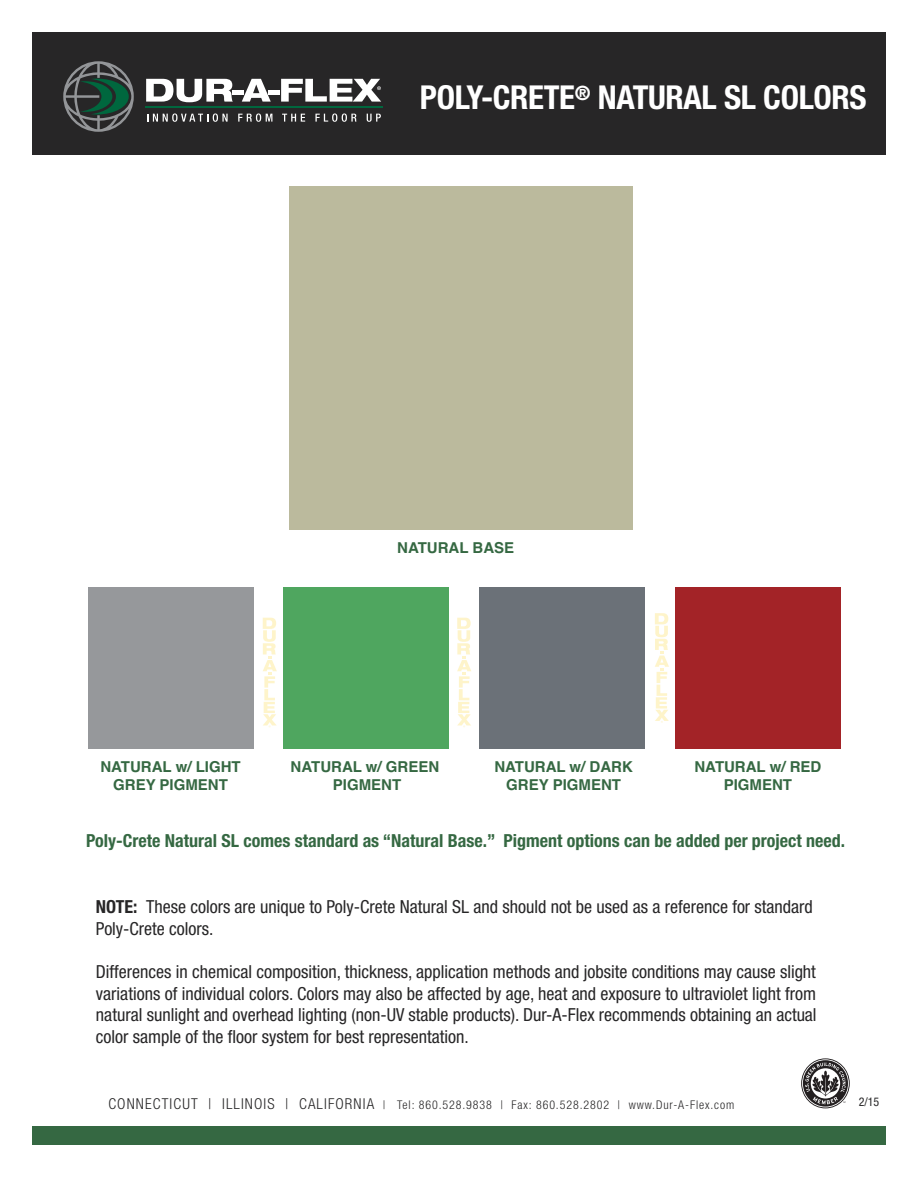
<style>
.page{position:relative;width:918px;height:1188px;background:#fff}
.page>*{position:absolute;margin:0;border:0;box-sizing:border-box;transform-origin:0 0}
.t1{font:700 condensed 33px "Helvetica Neue";letter-spacing:-.01em;color:#fff}
.t2{font:condensed 18px/21.6px "Helvetica Neue";color:#272627}
.t3{font:700 condensed 18px "Helvetica Neue";color:#356842}
.t4{font:700 15px/18px "Helvetica";color:#356842;text-align:center}
.t5{font:300 condensed 12px "Helvetica Neue";letter-spacing:.075em;color:#272627}
.t6{font:condensed 12px "Helvetica Neue";color:#272627}
.s1{font-weight:700}
.s2{font-size:15px}
</style>
<div class="page">
<div style="left:32px;top:33px;width:853px;height:122px;background:#272627"></div>
<svg style="left:147px;top:113px;width:81px;height:9px"></svg>
<svg style="left:238px;top:113px;width:34px;height:9px"></svg>
<svg style="left:282px;top:114px;width:23px;height:8px"></svg>
<svg style="left:315px;top:113px;width:42px;height:9px"></svg>
<svg style="left:367px;top:114px;width:14px;height:8px"></svg>
<svg style="left:146px;top:79px;width:87px;height:23px"></svg>
<div style="left:232px;top:90px;width:12px;height:5px;background:#fff"></div>
<svg style="left:242px;top:79px;width:29px;height:23px"></svg>
<div style="left:269px;top:90px;width:11px;height:5px;background:#fff"></div>
<hr style="left:145px;top:107px;width:238px;height:1px;background:#00673e">
<svg style="left:281px;top:79px;width:100px;height:23px"></svg>
<svg style="left:63px;top:61px;width:71px;height:71px"></svg>
<div style="left:32px;top:1126px;width:853px;height:18px;background:#356842"></div>
<svg style="left:801px;top:1058px;width:49px;height:50px"></svg>
<div style="left:289px;top:186px;width:344px;height:344px;background:#bbba9d"></div>
<svg style="left:263px;top:618px;width:14px;height:109px"></svg>
<svg style="left:655px;top:613px;width:14px;height:110px"></svg>
<svg style="left:457px;top:618px;width:14px;height:109px"></svg>
<div style="left:88px;top:587px;width:165px;height:162px;background:#96989b"></div>
<div style="left:284px;top:587px;width:165px;height:162px;background:#4fa65f"></div>
<div style="left:479px;top:587px;width:166px;height:162px;background:#6b7178"></div>
<div style="left:675px;top:587px;width:166px;height:162px;background:#a32327"></div>
<h1 class="t1" style="left:420px;top:86px;width:448px">POLY-CRETE<sup>®</sup> NATURAL SL COLORS</h1>
<p class="t4" style="left:397px;top:540px;width:118px">NATURAL BASE</p>
<p class="t4" style="left:100px;top:760px;width:142px">NATURAL w/ LIGHT<br>GREY PIGMENT</p>
<p class="t4" style="left:291px;top:760px;width:150px">NATURAL w/ GREEN<br>PIGMENT</p>
<p class="t4" style="left:494px;top:760px;width:140px">NATURAL w/ DARK<br>GREY PIGMENT</p>
<p class="t4" style="left:694px;top:760px;width:128px">NATURAL w/ RED<br>PIGMENT</p>
<p class="t3" style="left:86px;top:834px;width:761px">Poly-Crete Natural SL comes standard as “Natural Base.” Pigment options can be added per project need.</p>
<p class="t2" style="left:96px;top:898px;width:718px"><span class="s1">NOTE:</span> These colors are unique to Poly-Crete Natural SL and should not be used as a reference for standard<br>Poly-Crete colors.</p>
<p class="t2" style="left:96px;top:962px;width:722px;text-align:justify">Differences in chemical composition, thickness, application methods and jobsite conditions may cause slight variations of individual colors. Colors may also be affected by age, heat and exposure to ultraviolet light from natural sunlight and overhead lighting (non-UV stable products). Dur-A-Flex recommends obtaining an actual color sample of the floor system for best representation.</p>
<p class="t5" style="left:108px;top:1100px;width:627px"><span class="s2">CONNECTICUT | ILLINOIS | CALIFORNIA</span> | Tel: 860.528.9838 | Fax: 860.528.2802 | www.Dur-A-Flex.com</p>
<p class="t6" style="left:859px;top:1098px;width:22px">2/15</p>
</div>
